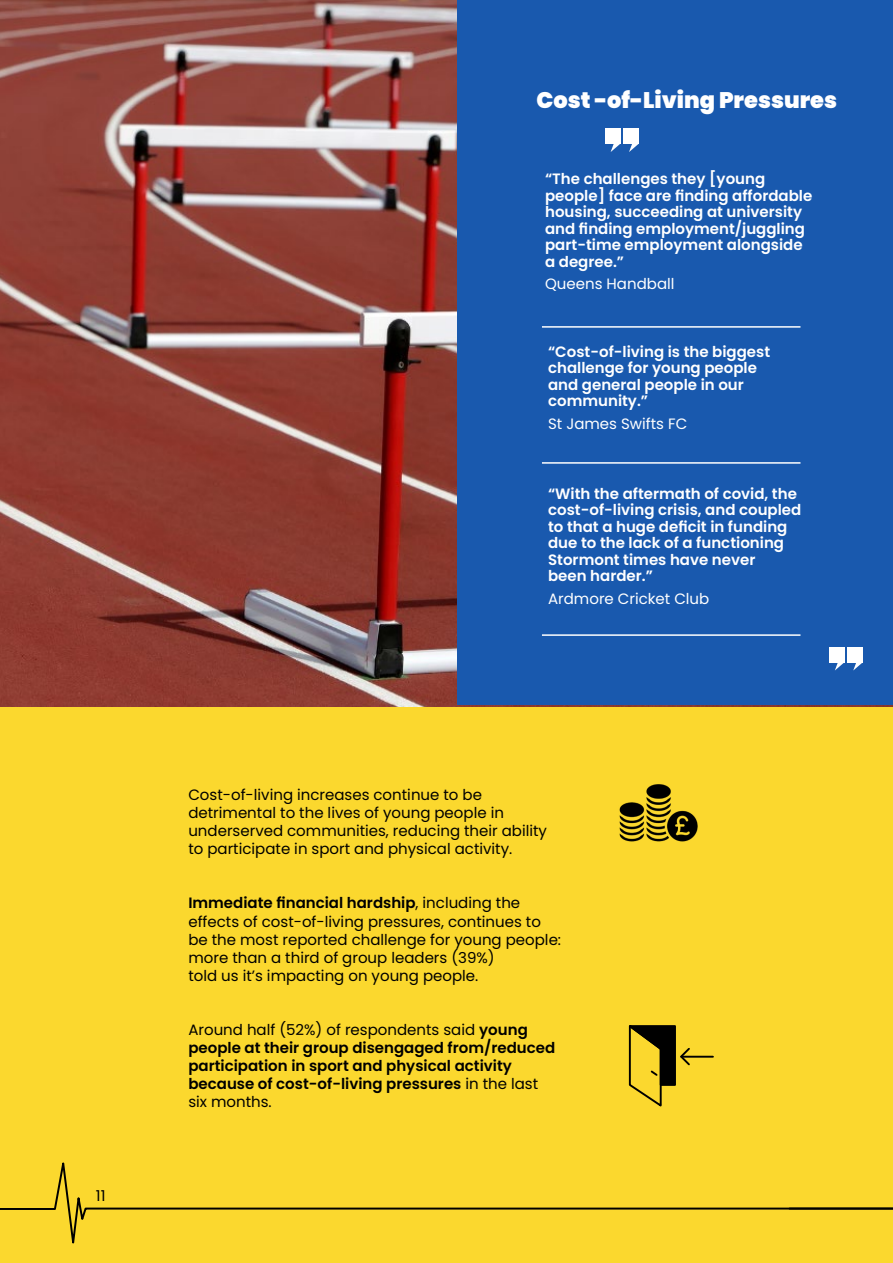
<style>
.page{position:relative;width:893px;height:1263px;background:#fff}
.page>*{position:absolute;margin:0;border:0;box-sizing:border-box;transform-origin:0 0}
.t1{font:900 22.5px "Poppins";color:#fff}
.t2{font:600 15px/16.5px "Poppins";color:#fff}
.t3{font:15px/18px "Poppins";color:#000}
.t4{font:600 15px/18px "Poppins";color:#000}
.t5{font:15px "Poppins";color:#fff}
.s1{font-weight:600}
.s2{font-weight:400}
</style>
<div class="page">
<div style="left:1px;top:706px;width:892px;height:289px;background:#fbd82e"></div>
<div style="left:0;top:960px;width:893px;height:303px;background:#fbd82e"></div>
<svg style="left:0;top:1162px;width:788px;height:81px"></svg>
<svg style="left:788px;top:1207px;width:105px;height:3px"></svg>
<img style="left:0;top:0;width:893px;height:706px">
<hr style="left:681px;top:1056px;width:32px;height:2px;background:#000">
<svg style="left:629px;top:1025px;width:63px;height:81px"></svg>
<img style="left:619px;top:784px;width:79px;height:58px">
<div style="left:457px;top:0;width:436px;height:705px;background:#1959ae"></div>
<hr style="left:542px;top:326px;width:258px;height:2px;background:#fff">
<hr style="left:542px;top:462px;width:258px;height:2px;background:#fff">
<hr style="left:542px;top:634px;width:258px;height:2px;background:#fff">
<svg style="left:629px;top:144px;width:10px;height:8px"></svg>
<div style="left:623px;top:129px;width:16px;height:15px;background:#fff"></div>
<div style="left:605px;top:129px;width:15px;height:15px;background:#fff"></div>
<svg style="left:611px;top:144px;width:9px;height:8px"></svg>
<svg style="left:853px;top:662px;width:10px;height:8px"></svg>
<div style="left:847px;top:647px;width:16px;height:15px;background:#fff"></div>
<div style="left:829px;top:647px;width:16px;height:15px;background:#fff"></div>
<svg style="left:835px;top:662px;width:10px;height:8px"></svg>
<p class="t3" style="left:96px;top:1186px;width:11px">11</p>
<h1 class="t1" style="left:536px;top:88px;width:302px">Cost -of-Living Pressures</h1>
<p class="t2" style="left:545px;top:171px;width:269px">“The challenges they [young people] face are finding affordable housing, succeeding at university and finding employment/juggling part-time employment alongside a degree.”</p>
<p class="t5" style="left:545px;top:275px;width:131px">Queens Handball</p>
<p class="t2" style="left:548px;top:343px;width:224px">“Cost-of-living is the biggest challenge for young people and general people in our community.”</p>
<p class="t5" style="left:548px;top:415px;width:141px">St James Swifts FC</p>
<p class="t2" style="left:548px;top:485px;width:255px">“With the aftermath of covid, the cost-of-living crisis, and coupled to that a huge deficit in funding due to the lack of a functioning<br>Stormont times have never<br>been harder.”</p>
<p class="t5" style="left:548px;top:590px;width:163px">Ardmore Cricket Club</p>
<p class="t3" style="left:188px;top:786px;width:360px">Cost-of-living increases continue to be detrimental to the lives of young people in underserved communities, reducing their ability to participate in sport and physical activity.</p>
<p class="t3" style="left:188px;top:894px;width:374px"><span class="s1">Immediate financial hardship</span>, including the effects of cost-of-living pressures, continues to be the most reported challenge for young people: more than a third of group leaders (39%)<br>told us it’s impacting on young people.</p>
<p class="t4" style="left:188px;top:1020px;width:368px"><span class="s2">Around half (52%) of respondents said</span> young people at their group disengaged from/reduced participation in sport and physical activity because of cost-of-living pressures <span class="s2">in the last six months.</span></p>
</div>
